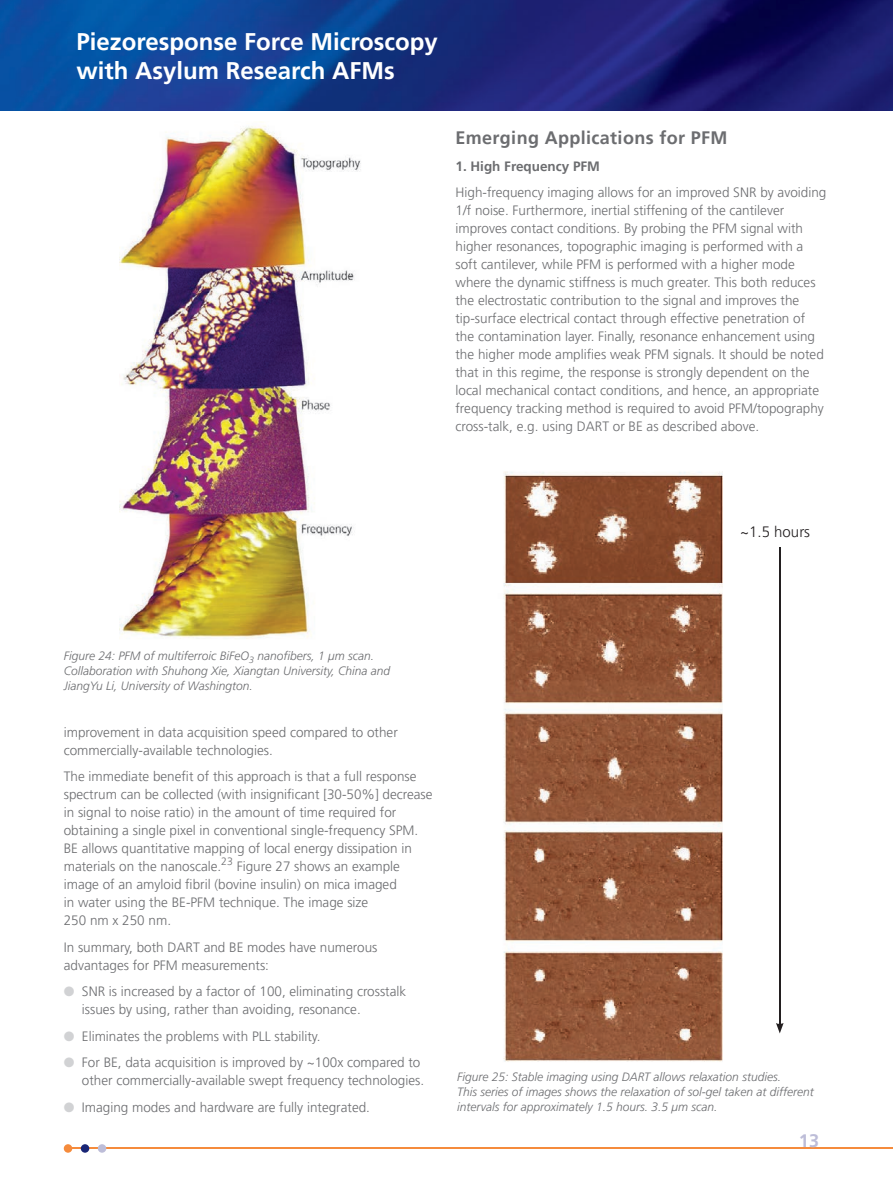
<style>
.page{position:relative;width:893px;height:1191px;background:#fff}
.page>*{position:absolute;margin:0;border:0;box-sizing:border-box;transform-origin:0 0}
.t1{font:700 24px/28.8px "Frutiger LT Std";color:#fff}
.t2{font:700 18px "Frutiger LT Std";letter-spacing:.02em;color:#6c6d70}
.t3{font:700 18px "Frutiger LT Std";color:#bdbdd8}
.t4{font:300 15px "Frutiger LT Std";color:#231f20}
.t5{font:300 13.5px/18px "Frutiger LT Std";color:#6c6d70}
.t6{font:700 13.5px "Frutiger LT Std";color:#6c6d70}
.t7{font:italic 300 12px/15px "Frutiger LT Std";color:#6c6d70}
.s1{color:#d1d2d4}
</style>
<div class="page">
<img style="left:0;top:0;width:893px;height:111px">
<hr style="left:67px;top:1147px;width:826px;height:2px;background:#f58b3c">
<div style="left:64px;top:1144px;width:8px;height:8px;background:#f58b3c;border-radius:50%"></div>
<div style="left:81px;top:1144px;width:8px;height:8px;background:#192575;border-radius:50%"></div>
<div style="left:98px;top:1144px;width:8px;height:8px;background:#bdbdd8;border-radius:50%"></div>
<img style="left:119px;top:125px;width:242px;height:514px">
<img style="left:503px;top:471px;width:219px;height:591px">
<hr style="left:779px;top:547px;width:1px;height:478px;background:#231f20">
<svg style="left:776px;top:1023px;width:8px;height:10px"></svg>
<h1 class="t1" style="left:77px;top:27px;width:363px">Piezoresponse Force Microscopy with Asylum Research AFMs</h1>
<h2 class="t2" style="left:455px;top:127px;width:274px">Emerging Applications for PFM</h2>
<p class="t6" style="left:455px;top:158px;width:146px">1. High Frequency PFM</p>
<p class="t5" style="left:455px;top:184px;width:372px">High-frequency imaging allows for an improved SNR by avoiding 1/f noise. Furthermore, inertial stiffening of the cantilever improves contact conditions. By probing the PFM signal with higher resonances, topographic imaging is performed with a soft cantilever, while PFM is performed with a higher mode where the dynamic stiffness is much greater. This both reduces the electrostatic contribution to the signal and improves the tip-surface electrical contact through effective penetration of the contamination layer. Finally, resonance enhancement using the higher mode amplifies weak PFM signals. It should be noted that in this regime, the response is strongly dependent on the local mechanical contact conditions, and hence, an appropriate frequency tracking method is required to avoid PFM/topography cross-talk, e.g. using DART or BE as described above.</p>
<p class="t4" style="left:740px;top:524px;width:71px">~1.5 hours</p>
<p class="t7" style="left:64px;top:648px;width:328px">Figure 24: PFM of multiferroic BiFeO<sub>3</sub> nanofibers, 1 µm scan.<br>Collaboration with Shuhong Xie, Xiangtan University, China and<br>JiangYu Li, University of Washington.</p>
<p class="t5" style="left:64px;top:723px;width:336px">improvement in data acquisition speed compared to other commercially-available technologies.</p>
<p class="t5" style="left:64px;top:767px;width:370px">The immediate benefit of this approach is that a full response spectrum can be collected (with insignificant [30-50%] decrease in signal to noise ratio) in the amount of time required for obtaining a single pixel in conventional single-frequency SPM.<br>BE allows quantitative mapping of local energy dissipation in materials on the nanoscale.<sup>23</sup> Figure 27 shows an example image of an amyloid fibril (bovine insulin) on mica imaged<br>in water using the BE-PFM technique. The image size<br>250 nm x 250 nm.</p>
<p class="t5" style="left:64px;top:938px;width:315px">In summary, both DART and BE modes have numerous advantages for PFM measurements:</p>
<p class="t5" style="left:82px;top:982px;width:326px;text-indent:-18px"><span class="s1">●</span> SNR is increased by a factor of 100, eliminating crosstalk issues by using, rather than avoiding, resonance.</p>
<p class="t5" style="left:64px;top:1027px;width:258px"><span class="s1">●</span> Eliminates the problems with PLL stability.</p>
<p class="t5" style="left:64px;top:1053px;width:362px;text-align:right"><span class="s1">●</span> For BE, data acquisition is improved by ~100x compared to other commercially-available swept frequency technologies.</p>
<p class="t5" style="left:64px;top:1098px;width:308px"><span class="s1">●</span> Imaging modes and hardware are fully integrated.</p>
<p class="t7" style="left:457px;top:1069px;width:358px">Figure 25: Stable imaging using DART allows relaxation studies.<br>This series of images shows the relaxation of sol-gel taken at different intervals for approximately 1.5 hours. 3.5 µm scan.</p>
<h2 class="t3" style="left:799px;top:1130px;width:22px">13</h2>
</div>
